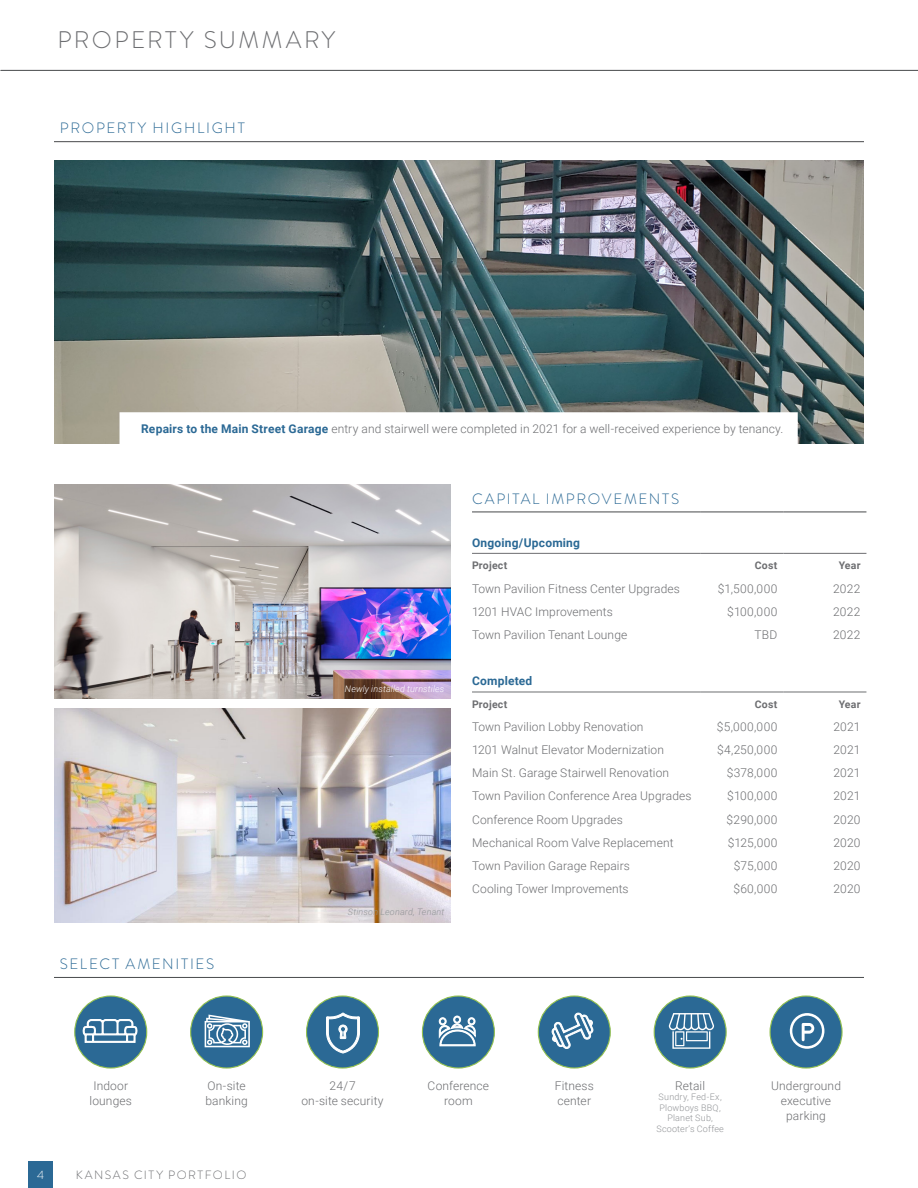
<style>
.page{position:relative;width:918px;height:1188px;background:#fff}
.page>*{position:absolute;margin:0;border:0;box-sizing:border-box;transform-origin:0 0}
.t1{font:300 24px "Brandon Grotesque";letter-spacing:.095em;color:#6d6e71}
.t2{font:300 15px "Brandon Grotesque";letter-spacing:.11em;color:#2b6995}
.t3{font:300 12px/15px "Roboto";letter-spacing:.01em;color:#6d6e71;text-align:center}
.t4{font:700 12px "Roboto";letter-spacing:.02em;color:#2b6995}
.t5{font:300 12px "Brandon Grotesque";letter-spacing:.125em;color:#6d6e71}
.t6{font:300 12px "Brandon Grotesque";color:#fff}
.t7{font:700 10.5px "Roboto";letter-spacing:.02em;color:#6d6e71}
.t8{font:300 9px/10.5px "Roboto";letter-spacing:.02em;color:#939598;text-align:center}
.t9{font:italic 300 9px "Roboto";letter-spacing:.02em;color:#fff}
.t10{font:italic 300 9px "Roboto";letter-spacing:.02em;color:#939598}
.s1{font-weight:700;color:#2b6995}
</style>
<div class="page">
<img style="left:54px;top:160px;width:810px;height:283px">
<svg style="left:120px;top:412px;width:678px;height:32px"></svg>
<hr style="left:54px;top:141px;width:810px;height:1px;background:#47494b">
<div style="left:28px;top:1161px;width:25px;height:27px;background:#2b6995"></div>
<hr style="left:1px;top:70px;width:917px;height:1px;background:#47494b">
<img style="left:54px;top:709px;width:396px;height:213px">
<img style="left:54px;top:484px;width:396px;height:214px">
<hr style="left:472px;top:553px;width:228px;height:1px;background:#6d6e71">
<hr style="left:700px;top:553px;width:83px;height:1px;background:#6d6e71">
<hr style="left:783px;top:553px;width:83px;height:1px;background:#6d6e71">
<hr style="left:472px;top:692px;width:228px;height:1px;background:#6d6e71">
<hr style="left:700px;top:692px;width:83px;height:1px;background:#6d6e71">
<hr style="left:783px;top:692px;width:83px;height:1px;background:#6d6e71">
<hr style="left:472px;top:512px;width:228px;height:1px;background:#47494b">
<hr style="left:700px;top:512px;width:83px;height:1px;background:#47494b">
<hr style="left:783px;top:512px;width:83px;height:1px;background:#47494b">
<hr style="left:54px;top:977px;width:810px;height:1px;background:#47494b">
<div style="left:75px;top:996px;width:72px;height:72px;background:#2b6995;border-radius:50%"></div>
<div style="left:74px;top:995px;width:73px;height:74px;border:1px solid #92c04f;border-radius:50%"></div>
<div style="left:191px;top:996px;width:72px;height:72px;background:#2b6995;border-radius:50%"></div>
<div style="left:190px;top:995px;width:73px;height:74px;border:1px solid #92c04f;border-radius:50%"></div>
<div style="left:307px;top:996px;width:72px;height:72px;background:#2b6995;border-radius:50%"></div>
<div style="left:306px;top:995px;width:73px;height:74px;border:1px solid #92c04f;border-radius:50%"></div>
<div style="left:422px;top:996px;width:72px;height:72px;background:#2b6995;border-radius:50%"></div>
<div style="left:422px;top:995px;width:73px;height:74px;border:1px solid #92c04f;border-radius:50%"></div>
<div style="left:538px;top:996px;width:72px;height:72px;background:#2b6995;border-radius:50%"></div>
<div style="left:538px;top:995px;width:73px;height:74px;border:1px solid #92c04f;border-radius:50%"></div>
<div style="left:654px;top:996px;width:72px;height:72px;background:#2b6995;border-radius:50%"></div>
<div style="left:654px;top:995px;width:73px;height:74px;border:1px solid #92c04f;border-radius:50%"></div>
<div style="left:770px;top:996px;width:72px;height:72px;background:#2b6995;border-radius:50%"></div>
<div style="left:770px;top:995px;width:73px;height:74px;border:1px solid #92c04f;border-radius:50%"></div>
<svg style="left:83px;top:1019px;width:55px;height:24px"></svg>
<svg style="left:326px;top:1013px;width:34px;height:41px"></svg>
<svg style="left:439px;top:1016px;width:37px;height:30px"></svg>
<svg style="left:552px;top:1013px;width:42px;height:36px"></svg>
<svg style="left:790px;top:1013px;width:34px;height:36px"></svg>
<svg style="left:205px;top:1015px;width:45px;height:32px"></svg>
<svg style="left:669px;top:1013px;width:45px;height:36px"></svg>
<h1 class="t1" style="left:57px;top:23px;width:279px">PROPERTY SUMMARY</h1>
<p class="t2" style="left:60px;top:118px;width:186px">PROPERTY HIGHLIGHT</p>
<p class="t3" style="left:141px;top:421px;width:644px"><span class="s1">Repairs to the Main Street Garage</span> entry and stairwell were completed in 2021 for a well-received experience by tenancy.</p>
<p class="t2" style="left:60px;top:954px;width:156px">SELECT AMENITIES</p>
<p class="t9" style="left:345px;top:683px;width:101px">Newly installed turnstiles</p>
<p class="t10" style="left:348px;top:905px;width:98px">Stinson Leonard, Tenant</p>
<p class="t2" style="left:472px;top:488px;width:209px">CAPITAL IMPROVEMENTS</p>
<p class="t4" style="left:472px;top:535px;width:110px">Ongoing/Upcoming</p>
<p class="t7" style="left:472px;top:558px;width:37px">Project</p>
<p class="t7" style="left:755px;top:558px;width:24px">Cost</p>
<p class="t7" style="left:839px;top:558px;width:23px">Year</p>
<p class="t3" style="left:472px;top:580px;width:209px">Town Pavilion Fitness Center Upgrades</p>
<p class="t3" style="left:718px;top:580px;width:61px">$1,500,000</p>
<p class="t3" style="left:833px;top:580px;width:29px">2022</p>
<p class="t3" style="left:472px;top:603px;width:142px">1201 HVAC Improvements</p>
<p class="t3" style="left:727px;top:603px;width:52px">$100,000</p>
<p class="t3" style="left:833px;top:603px;width:29px">2022</p>
<p class="t3" style="left:472px;top:627px;width:157px">Town Pavilion Tenant Lounge</p>
<p class="t3" style="left:754px;top:627px;width:24px">TBD</p>
<p class="t3" style="left:833px;top:627px;width:29px">2022</p>
<p class="t4" style="left:472px;top:672px;width:62px">Completed</p>
<p class="t7" style="left:472px;top:697px;width:37px">Project</p>
<p class="t7" style="left:755px;top:697px;width:24px">Cost</p>
<p class="t7" style="left:839px;top:697px;width:23px">Year</p>
<p class="t3" style="left:472px;top:719px;width:173px">Town Pavilion Lobby Renovation</p>
<p class="t3" style="left:717px;top:719px;width:62px">$5,000,000</p>
<p class="t3" style="left:833px;top:719px;width:29px">2021</p>
<p class="t3" style="left:472px;top:742px;width:194px">1201 Walnut Elevator Modernization</p>
<p class="t3" style="left:717px;top:742px;width:62px">$4,250,000</p>
<p class="t3" style="left:833px;top:742px;width:29px">2021</p>
<p class="t3" style="left:472px;top:765px;width:199px">Main St. Garage Stairwell Renovation</p>
<p class="t3" style="left:727px;top:765px;width:52px">$378,000</p>
<p class="t3" style="left:833px;top:765px;width:29px">2021</p>
<p class="t3" style="left:472px;top:788px;width:221px">Town Pavilion Conference Area Upgrades</p>
<p class="t3" style="left:727px;top:788px;width:52px">$100,000</p>
<p class="t3" style="left:833px;top:788px;width:29px">2021</p>
<p class="t3" style="left:472px;top:811px;width:152px">Conference Room Upgrades</p>
<p class="t3" style="left:727px;top:811px;width:52px">$290,000</p>
<p class="t3" style="left:833px;top:811px;width:29px">2020</p>
<p class="t3" style="left:472px;top:834px;width:203px">Mechanical Room Valve Replacement</p>
<p class="t3" style="left:728px;top:834px;width:51px">$125,000</p>
<p class="t3" style="left:833px;top:834px;width:29px">2020</p>
<p class="t3" style="left:472px;top:858px;width:159px">Town Pavilion Garage Repairs</p>
<p class="t3" style="left:734px;top:858px;width:45px">$75,000</p>
<p class="t3" style="left:833px;top:858px;width:29px">2020</p>
<p class="t3" style="left:472px;top:881px;width:158px">Cooling Tower Improvements</p>
<p class="t3" style="left:733px;top:881px;width:45px">$60,000</p>
<p class="t3" style="left:833px;top:881px;width:29px">2020</p>
<p class="t6" style="left:37px;top:1167px;width:8px">4</p>
<p class="t3" style="left:90px;top:1077px;width:44px">Indoor lounges</p>
<p class="t3" style="left:206px;top:1077px;width:44px;text-align:left">On-site banking</p>
<p class="t3" style="left:301px;top:1077px;width:84px">24/7<br>on-site security</p>
<p class="t3" style="left:428px;top:1077px;width:63px">Conference room</p>
<p class="t3" style="left:555px;top:1077px;width:41px;text-align:left">Fitness center</p>
<p class="t3" style="left:675px;top:1077px;width:31px">Retail</p>
<p class="t8" style="left:656px;top:1091px;width:69px">Sundry, Fed-Ex,<br>Plowboys BBQ,<br>Planet Sub,<br>Scooter’s Coffee</p>
<p class="t5" style="left:76px;top:1167px;width:172px">KANSAS CITY PORTFOLIO</p>
<p class="t3" style="left:771px;top:1077px;width:71px">Underground executive parking</p>
</div>
